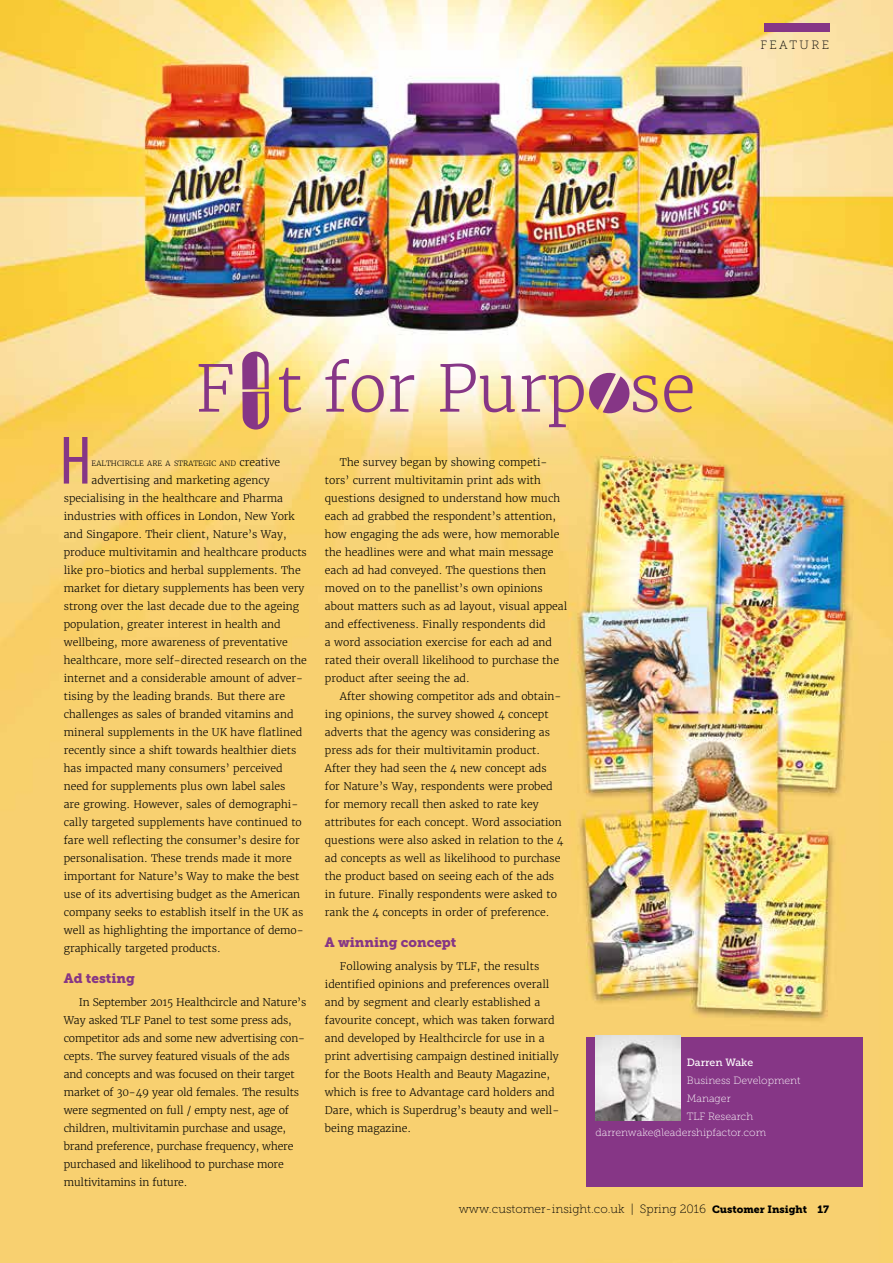
<style>
.page{position:relative;width:893px;height:1263px;background:#fff}
.page>*{position:absolute;margin:0;border:0;box-sizing:border-box;transform-origin:0 0}
.t1{font:condensed 69.15px "Myriad Pro";color:#863686}
.t2{font:300 64.05px "Merriweather";color:#863686}
.t3{font:13.5px "Museo Slab 900";color:#863686}
.t4{font:12px "Museo Slab 100";color:#000}
.t5{font:12px "Museo Slab 100";letter-spacing:.2em;color:#000}
.t6{font:300 10.5px/18px "Merriweather";color:#000}
.t7{font:10.5px/18px "Museo Slab 100";color:#fff}
.t8{font:10.5px "Museo Slab 500";color:#fff}
.t9{font:300 7.35px "Merriweather";color:#000}
.s1{font-size:10.5px}
.s2{font-family:"Museo Slab 900";font-size:10.5px}
</style>
<div class="page">
<img style="left:0;top:0;width:893px;height:1263px">
<svg style="left:242px;top:351px;width:27px;height:79px;background:#ac6e87"></svg>
<svg style="left:589px;top:373px;width:40px;height:40px;background:#ad7194"></svg>
<div style="left:586px;top:1037px;width:276px;height:149px;background:#863686"></div>
<img style="left:596px;top:1036px;width:85px;height:85px">
<div style="left:764px;top:23px;width:65px;height:9px;background:#863686"></div>
<p class="t5" style="left:760px;top:39px;width:70px">FEATURE</p>
<h2 class="t2" style="left:195px;top:349px;width:502px">F t for Purp se</h2>
<h1 class="t1" style="left:60px;top:419px;width:33px">H</h1>
<p class="t9" style="left:92px;top:458px;width:190px">EALTHCIRCLE ARE A STRATEGIC AND <span class="s1">creative</span></p>
<p class="t6" style="left:64px;top:471px;width:245px;text-indent:28px">advertising and marketing agency specialising in the healthcare and Pharma industries with offices in London, New York and Singapore. Their client, Nature’s Way, produce multivitamin and healthcare products like pro-biotics and herbal supplements. The market for dietary supplements has been very strong over the last decade due to the ageing population, greater interest in health and wellbeing, more awareness of preventative healthcare, more self-directed research on the internet and a considerable amount of adver&shy;tising by the leading brands. But there are challenges as sales of branded vitamins and mineral supplements in the UK have flatlined recently since a shift towards healthier diets has impacted many consumers’ perceived need for supplements plus own label sales<br>are growing. However, sales of demographi&shy;cally targeted supplements have continued to fare well reflecting the consumer’s desire for personalisation. These trends made it more important for Nature’s Way to make the best use of its advertising budget as the American company seeks to establish itself in the UK as well as highlighting the importance of demo&shy;graphically targeted products.</p>
<p class="t3" style="left:64px;top:970px;width:73px">Ad testing</p>
<p class="t6" style="left:64px;top:993px;width:244px;text-indent:15px">In September 2015 Healthcircle and Nature’s Way asked TLF Panel to test some press ads, competitor ads and some new advertising con&shy;cepts. The survey featured visuals of the ads and concepts and was focused on their target market of 30-49 year old females. The results were segmented on full / empty nest, age of children, multivitamin purchase and usage, brand preference, purchase frequency, where purchased and likelihood to purchase more multivitamins in future.</p>
<p class="t6" style="left:325px;top:453px;width:244px;text-indent:15px">The survey began by showing competi&shy;tors’ current multivitamin print ads with questions designed to understand how much each ad grabbed the respondent’s attention, how engaging the ads were, how memorable the headlines were and what main message each ad had conveyed. The questions then moved on to the panellist’s own opinions about matters such as ad layout, visual appeal and effectiveness. Finally respondents did<br>a word association exercise for each ad and rated their overall likelihood to purchase the product after seeing the ad.</p>
<p class="t6" style="left:325px;top:687px;width:240px;text-indent:15px">After showing competitor ads and obtain&shy;ing opinions, the survey showed 4 concept adverts that the agency was considering as press ads for their multivitamin product.<br>After they had seen the 4 new concept ads for Nature’s Way, respondents were probed for memory recall then asked to rate key attributes for each concept. Word association questions were also asked in relation to the 4 ad concepts as well as likelihood to purchase the product based on seeing each of the ads in future. Finally respondents were asked to rank the 4 concepts in order of preference.</p>
<p class="t3" style="left:325px;top:934px;width:133px">A winning concept</p>
<p class="t6" style="left:325px;top:957px;width:236px;text-indent:15px">Following analysis by TLF, the results identified opinions and preferences overall and by segment and clearly established a favourite concept, which was taken forward and developed by Healthcircle for use in a print advertising campaign destined initially for the Boots Health and Beauty Magazine, which is free to Advantage card holders and Dare, which is Superdrug’s beauty and well&shy;being magazine.</p>
<p class="t8" style="left:687px;top:1056px;width:68px">Darren Wake</p>
<p class="t7" style="left:687px;top:1071px;width:115px">Business Development<br>Manager<br>TLF Research</p>
<p class="t7" style="left:596px;top:1123px;width:172px">darrenwake@leadershipfactor.com</p>
<p class="t4" style="left:459px;top:1203px;width:372px">www.customer-insight.co.uk | Spring 2016 <span class="s2">Customer Insight 17</span></p>
</div>
